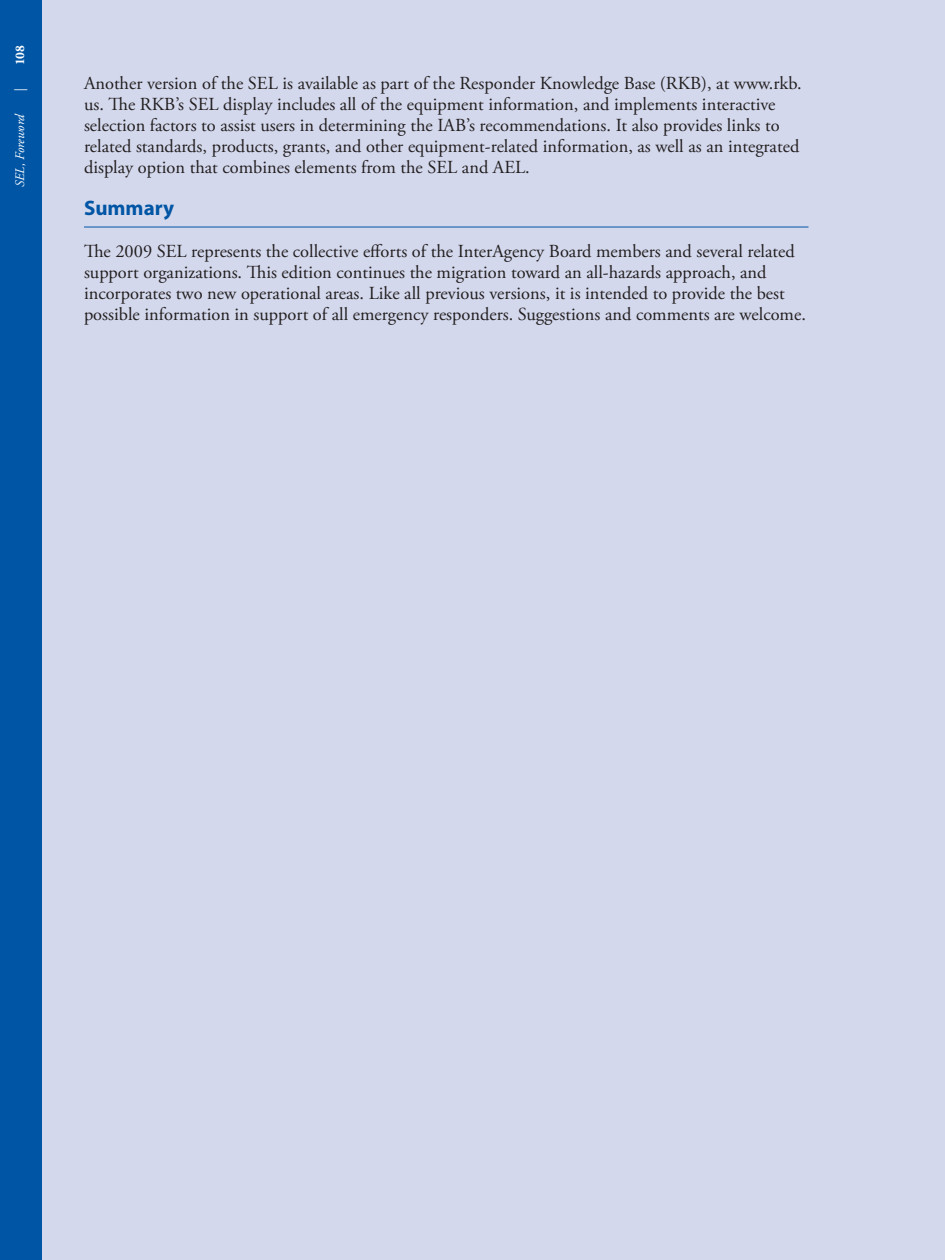
<style>
.page{position:relative;width:945px;height:1260px;background:#d3d8ec}
.page>*{position:absolute;margin:0;border:0;box-sizing:border-box;transform-origin:0 0}
.t1{font:700 21px "Myriad Pro";color:#0155a5}
.t2{font:18.38px/21px "Adobe Garamond Pro";color:#231f20}
.t3{font:italic 13.12px "Adobe Garamond Pro";color:#fff}
.t4{font:700 13.12px "Adobe Garamond Pro";color:#fff}
</style>
<div class="page">
<div style="left:0;top:0;width:42px;height:1260px;background:#0155a5"></div>
<hr style="left:84px;top:227px;width:724px;height:1px;background:#0155a5">
<p class="t4" style="left:12px;top:65px;width:22px;rotate:-90deg">108</p>
<p class="t3" style="left:12px;top:92px;width:5px;rotate:-90deg">|</p>
<p class="t3" style="left:12px;top:187px;width:75px;rotate:-90deg">SEL, Foreword</p>
<p class="t2" style="left:84px;top:73px;width:719px">Another version of the SEL is available as part of the Responder Knowledge Base (RKB), at www.rkb. us. The RKB’s SEL display includes all of the equipment information, and implements interactive selection factors to assist users in determining the IAB’s recommendations. It also provides links to related standards, products, grants, and other equipment-related information, as well as an integrated display option that combines elements from the SEL and AEL.</p>
<p class="t1" style="left:84px;top:196px;width:92px">Summary</p>
<p class="t2" style="left:84px;top:241px;width:723px">The 2009 SEL represents the collective efforts of the InterAgency Board members and several related support organizations. This edition continues the migration toward an all-hazards approach, and incorporates two new operational areas. Like all previous versions, it is intended to provide the best possible information in support of all emergency responders. Suggestions and comments are welcome.</p>
</div>
